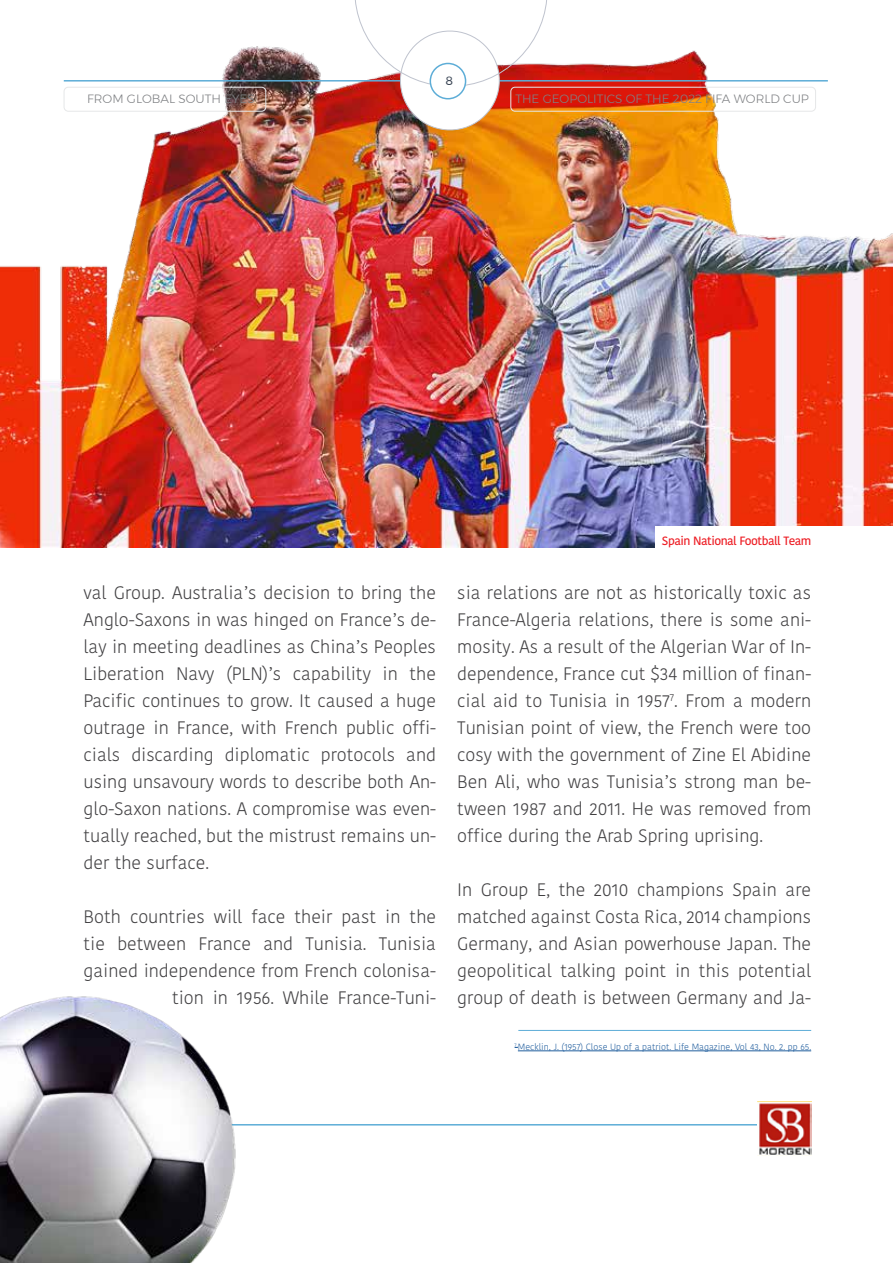
<style>
.page{position:relative;width:893px;height:1263px;background:#fff}
.page>*{position:absolute;margin:0;border:0;box-sizing:border-box;transform-origin:0 0}
.t1{font:300 18px/27px "Kohinoor Telugu";color:#414042;text-align:justify}
.t2{font:300 12px "Montserrat";color:#808285}
.t3{font:500 12px "Kohinoor Telugu";letter-spacing:-.04em;color:#ed1d24}
.t4{font:12px "Montserrat";color:#394454}
.t5{font:300 9px "Kohinoor Telugu";color:#215e9e}
</style>
<div class="page">
<img style="left:0;top:46px;width:893px;height:501px">
<div style="left:655px;top:526px;width:238px;height:34px;background:#fff"></div>
<hr style="left:223px;top:1124px;width:542px;height:1px;background:#5dadd7">
<img style="left:758px;top:1101px;width:53px;height:54px">
<img style="left:0;top:996px;width:270px;height:267px">
<hr style="left:64px;top:80px;width:764px;height:2px;background:#5dadd7">
<svg style="left:345px;top:0;width:212px;height:135px"></svg>
<div style="left:430px;top:63px;width:36px;height:36px;background:#fff;border-radius:50%"></div>
<div style="left:430px;top:63px;width:36px;height:36px;border:2px solid #5dadd7;border-radius:50%"></div>
<div style="left:64px;top:87px;width:202px;height:24px;border:1px solid #e6e7e8;border-radius:4px"></div>
<div style="left:511px;top:87px;width:305px;height:24px;border:1px solid #e6e7e8;border-radius:4px"></div>
<hr style="left:518px;top:1050px;width:293px;height:1px;background:#215e9e">
<hr style="left:518px;top:1030px;width:293px;height:1px;background:#5dadd7">
<p class="t4" style="left:445px;top:72px;width:9px">8</p>
<p class="t2" style="left:87px;top:90px;width:169px">FROM GLOBAL SOUTH EYES</p>
<p class="t2" style="left:515px;top:90px;width:295px">THE GEOPOLITICS OF THE 2022 FIFA WORLD CUP</p>
<p class="t1" style="left:84px;top:579px;width:354px">val Group. Australia’s decision to bring the Anglo-Saxons in was hinged on France’s de&shy;lay in meeting deadlines as China’s Peoples Liberation Navy (PLN)’s capability in the Pacific continues to grow. It caused a huge outrage in France, with French public offi&shy;cials discarding diplomatic protocols and using unsavoury words to describe both An&shy;glo-Saxon nations. A compromise was even&shy;tually reached, but the mistrust remains un&shy;der the surface.</p>
<p class="t1" style="left:84px;top:903px;width:354px;text-align:right">Both countries will face their past in the tie between France and Tunisia. Tunisia gained independence from French colonisa&shy;tion in 1956. While France-Tuni-</p>
<p class="t3" style="left:662px;top:534px;width:151px">Spain National Football Team</p>
<p class="t1" style="left:457px;top:579px;width:355px">sia relations are not as historically toxic as France-Algeria relations, there is some ani&shy;mosity. As a result of the Algerian War of In&shy;dependence, France cut $34 million of finan&shy;cial aid to Tunisia in 1957<sup>7</sup>. From a modern Tunisian point of view, the French were too cosy with the government of Zine El Abidine Ben Ali, who was Tunisia’s strong man be&shy;tween 1987 and 2011. He was removed from office during the Arab Spring uprising.</p>
<p class="t1" style="left:457px;top:876px;width:355px">In Group E, the 2010 champions Spain are matched against Costa Rica, 2014 champions Germany, and Asian powerhouse Japan. The geopolitical talking point in this potential group of death is between Germany and Ja-</p>
<p class="t5" style="left:515px;top:1041px;width:298px"><sup>7.</sup>Mecklin, J. (1957) Close Up of a patriot. Life Magazine, Vol 43, No. 2. pp 65.</p>
</div>
